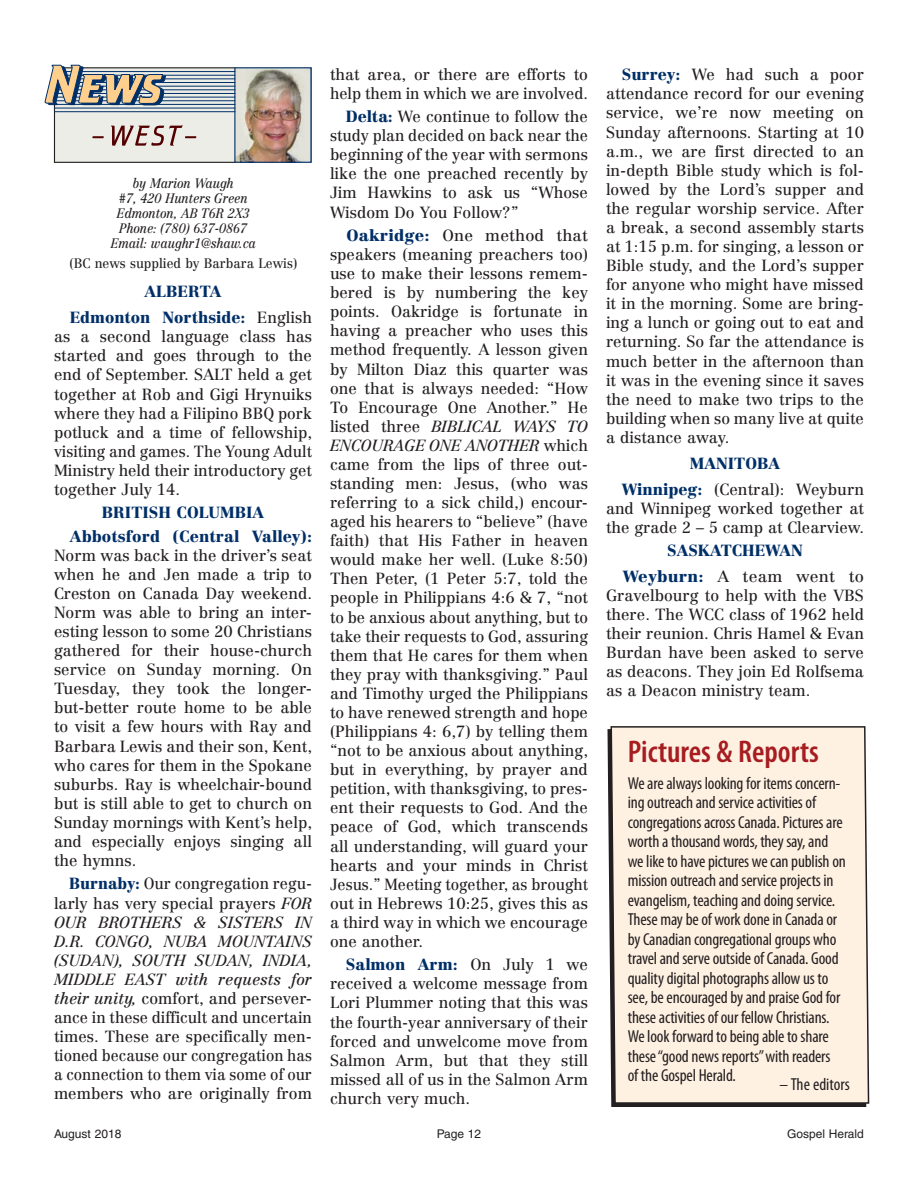
<style>
.page{position:relative;width:918px;height:1188px;background:#fff}
.page>*{position:absolute;margin:0;border:0;box-sizing:border-box;transform-origin:0 0}
.t1{font:600 condensed 31.5px "Myriad Pro";color:#a61c20}
.t2{font:condensed 17.4px/19.5px "Myriad Pro";letter-spacing:-.01em;color:#231f20}
.t3{font:15.9px/19px "Centennial";color:#231f20;text-align:justify}
.t4{font:15.9px/19px "Centennial";color:#231f20;text-align:justify;scale:.96 1}
.t5{font:900 15.9px/25.8px "Centennial";color:#002f67}
.t6{font:italic 13.5px/15.1px "Centennial";letter-spacing:-.01em;color:#231f20;text-align:center;scale:.9 1}
.t7{font:13.5px "Centennial";color:#231f20;scale:.95 1}
.t8{font:12px "Helvetica";color:#231f20}
.s1{font-weight:400;color:#231f20}
.s2{font-weight:900;color:#002f67}
.s3{font-style:italic}
</style>
<div class="page">
<div style="left:54px;top:68px;width:257px;height:94px;background:#ecede7"></div>
<div style="left:54px;top:67px;width:258px;height:96px;border:1px solid #231f20"></div>
<img style="left:236px;top:69px;width:74px;height:92px">
<hr style="left:55px;top:71px;width:180px;height:1px;background:#002f67">
<hr style="left:55px;top:75px;width:180px;height:1px;background:#002f67">
<hr style="left:55px;top:79px;width:180px;height:1px;background:#002f67">
<hr style="left:55px;top:82px;width:180px;height:1px;background:#002f67">
<hr style="left:55px;top:86px;width:180px;height:1px;background:#002f67">
<hr style="left:55px;top:90px;width:180px;height:1px;background:#002f67">
<hr style="left:55px;top:93px;width:180px;height:1px;background:#002f67">
<hr style="left:55px;top:97px;width:180px;height:1px;background:#002f67">
<hr style="left:55px;top:100px;width:180px;height:1px;background:#002f67">
<hr style="left:55px;top:104px;width:180px;height:1px;background:#002f67">
<hr style="left:55px;top:108px;width:180px;height:1px;background:#002f67">
<hr style="left:55px;top:111px;width:180px;height:1px;background:#002f67">
<svg style="left:92px;top:136px;width:12px;height:2px"></svg>
<svg style="left:111px;top:125px;width:85px;height:21px"></svg>
<svg style="left:45px;top:64px;width:121px;height:42px"></svg>
<div style="left:234px;top:67px;width:78px;height:96px;border:1px solid #002f67"></div>
<div style="left:610px;top:726px;width:260px;height:379px;background:#fff1e2"></div>
<p class="t6" style="left:111px;top:175px;width:163px">by Marion Waugh<br>#7, 420 Hunters Green<br>Edmonton, AB T6R 2X3<br>Phone: (780) 637-0867<br>Email: waughr1@shaw.ca</p>
<p class="t7" style="left:70px;top:255px;width:241px">(BC news supplied by Barbara Lewis)</p>
<p class="t5" style="left:70px;top:279px;width:244px;text-indent:75px">ALBERTA<br>Edmonton Northside: <span class="s1">English</span></p>
<p class="t3" style="left:54px;top:327px;width:260px">as a second language class has started and goes through to the end of September. SALT held a get together at Rob and Gigi Hrynuiks where they had a Filipino BBQ pork potluck and a time of fellowship, visiting and games. The Young Adult Ministry held their introductory get together July 14.</p>
<p class="t5" style="left:70px;top:501px;width:244px;line-height:23.4px;text-indent:32px">BRITISH COLUMBIA<br>Abbotsford (Central Valley):</p>
<p class="t3" style="left:54px;top:546px;width:260px">Norm was back in the driver’s seat when he and Jen made a trip to Creston on Canada Day weekend.<br>Norm was able to bring an inter&shy;esting lesson to some 20 Christians gathered for their house-church service on Sunday morning. On Tuesday, they took the longer&shy;but-better route home to be able to visit a few hours with Ray and Barbara Lewis and their son, Kent, who cares for them in the Spokane suburbs. Ray is wheelchair-bound but is still able to get to church on Sunday mornings with Kent’s help, and especially enjoys singing all the hymns.</p>
<p class="t4" style="left:54px;top:874px;width:270px;text-indent:15px"><span class="s2">Burnaby:</span> Our congregation regu&shy;larly has very special prayers <span class="s3">FOR OUR BROTHERS &amp; SISTERS IN D.R. CONGO, NUBA MOUNTAINS (SUDAN), SOUTH SUDAN, INDIA, MIDDLE EAST with requests for their unity,</span> comfort, and persever&shy;ance in these difficult and uncertain times. These are specifically men&shy;tioned because our congregation has a connection to them via some of our members who are originally from</p>
<p class="t3" style="left:330px;top:64px;width:260px">that area, or there are efforts to help them in which we are involved.</p>
<p class="t3" style="left:330px;top:107px;width:260px;text-indent:16px"><span class="s2">Delta:</span> We continue to follow the study plan decided on back near the beginning of the year with sermons like the one preached recently by Jim Hawkins to ask us “Whose Wisdom Do You Follow?”</p>
<p class="t3" style="left:330px;top:226px;width:260px;text-indent:17px"><span class="s2">Oakridge:</span> One method that speakers (meaning preachers too) use to make their lessons remem&shy;bered is by numbering the key points. Oakridge is fortunate in having a preacher who uses this method frequently. A lesson given by Milton Diaz this quarter was one that is always needed: “How To Encourage One Another.” He listed three <span class="s3">BIBLICAL WAYS TO ENCOURAGE ONE ANOTHER</span> which came from the lips of three out&shy;standing men: Jesus, (who was referring to a sick child,) encour&shy;aged his hearers to “believe” (have faith) that His Father in heaven would make her well. (Luke 8:50)<br>Then Peter, (1 Peter 5:7, told the people in Philippians 4:6 &amp; 7, “not to be anxious about anything, but to take their requests to God, assuring them that He cares for them when they pray with thanksgiving.” Paul and Timothy urged the Philippians to have renewed strength and hope (Philippians 4: 6,7) by telling them “not to be anxious about anything, but in everything, by prayer and petition, with thanksgiving, to pres&shy;ent their requests to God. And the peace of God, which transcends all understanding, will guard your hearts and your minds in Christ Jesus.” Meeting together, as brought out in Hebrews 10:25, gives this as a third way in which we encourage one another.</p>
<p class="t3" style="left:330px;top:955px;width:260px;text-indent:16px"><span class="s2">Salmon Arm:</span> On July 1 we received a welcome message from Lori Plummer noting that this was the fourth-year anniversary of their forced and unwelcome move from Salmon Arm, but that they still missed all of us in the Salmon Arm church very much.</p>
<p class="t3" style="left:606px;top:65px;width:260px;text-indent:16px"><span class="s2">Surrey:</span> We had such a poor attendance record for our evening service, we’re now meeting on Sunday afternoons. Starting at 10 a.m., we are first directed to an in-depth Bible study which is fol&shy;lowed by the Lord’s supper and the regular worship service. After a break, a second assembly starts at 1:15 p.m. for singing, a lesson or Bible study, and the Lord’s supper for anyone who might have missed it in the morning. Some are bring&shy;ing a lunch or going out to eat and returning. So far the attendance is much better in the afternoon than it was in the evening since it saves the need to make two trips to the building when so many live at quite a distance away.</p>
<p class="t5" style="left:622px;top:450px;width:244px;text-indent:68px">MANITOBA<br>Winnipeg: <span class="s1">(Central): Weyburn</span></p>
<p class="t3" style="left:606px;top:498px;width:260px">and Winnipeg worked together at the grade 2 – 5 camp at Clearview.</p>
<p class="t5" style="left:623px;top:537px;width:243px;text-indent:44px">SASKATCHEWAN<br>Weyburn: <span class="s1">A team went to</span></p>
<p class="t3" style="left:606px;top:586px;width:260px">Gravelbourg to help with the VBS there. The WCC class of 1962 held their reunion. Chris Hamel &amp; Evan Burdan have been asked to serve as deacons. They join Ed Rolfsema as a Deacon ministry team.</p>
<h1 class="t1" style="left:628px;top:733px;width:192px">Pictures &amp; Reports</h1>
<p class="t2" style="left:628px;top:773px;width:220px">We are always looking for items concern&shy;ing outreach and service activities of congregations across Canada. Pictures are worth a thousand words, they say, and we like to have pictures we can publish on mission outreach and service projects in evangelism, teaching and doing service.<br>These may be of work done in Canada or by Canadian congregational groups who travel and serve outside of Canada. Good quality digital photographs allow us to see, be encouraged by and praise God for these activities of our fellow Christians.<br>We look forward to being able to share these “good news reports” with readers<br>of the Gospel Herald.</p>
<p class="t2" style="left:780px;top:1074px;width:72px">– The editors</p>
<p class="t8" style="left:54px;top:1127px;width:69px">August 2018</p>
<p class="t8" style="left:437px;top:1127px;width:46px">Page 12</p>
<p class="t8" style="left:787px;top:1127px;width:78px">Gospel Herald</p>
</div>
